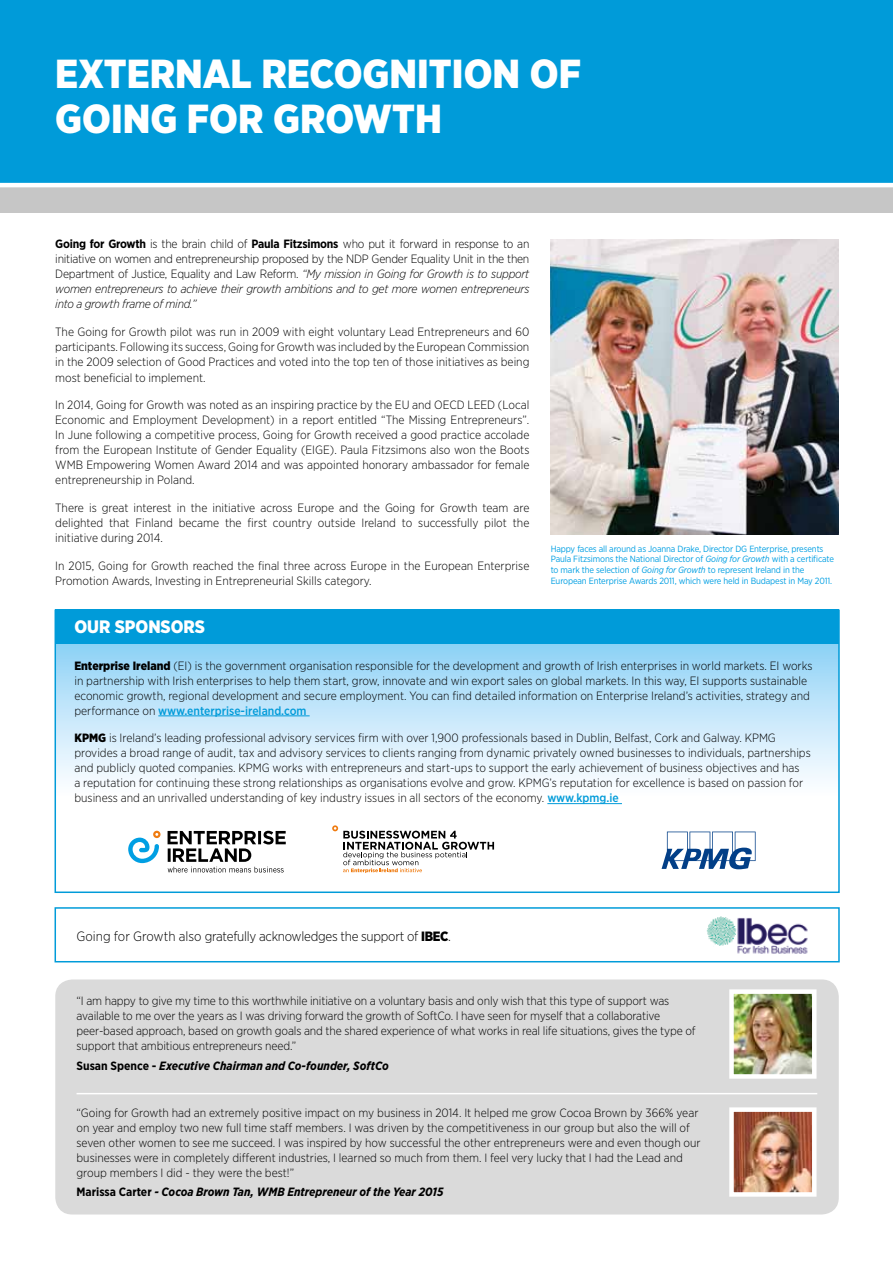
<style>
.page{position:relative;width:893px;height:1263px;background:#fff}
.page>*{position:absolute;margin:0;border:0;box-sizing:border-box;transform-origin:0 0}
.t1{font:900 40.5px "Gotham Narrow";color:#fff}
.t2{font:900 18px "Gotham Narrow";color:#fff}
.t3{font:300 13.5px "Gotham Narrow";letter-spacing:-.02em;color:#000}
.t4{font:300 12px/15px "Gotham Narrow";color:#000}
.t5{font:italic 700 12px "Gotham Narrow";color:#000}
.t6{font:9px/10.8px "Gotham Narrow";letter-spacing:-.015em;color:#009fe3}
.s1{font-weight:700}
.s2{font-style:italic}
.s3{font-weight:900}
.s4{font-weight:500;color:#009bd9}
.s5{font-style:normal}
</style>
<div class="page">
<div style="left:55px;top:979px;width:784px;height:235px;background:#dadada;border-radius:17px"></div>
<img style="left:551px;top:240px;width:288px;height:294px">
<img style="left:734px;top:1112px;width:77px;height:80px">
<div style="left:729px;top:1107px;width:87px;height:90px;border:4px solid #fff"></div>
<img style="left:734px;top:994px;width:77px;height:80px">
<div style="left:729px;top:989px;width:87px;height:90px;border:4px solid #fff"></div>
<div style="left:0;top:0;width:893px;height:213px;background:#009bd9"></div>
<div style="left:0;top:183px;width:893px;height:30px;background:#c6c6c6"></div>
<hr style="left:0;top:183px;width:893px;height:4px;background:#fff">
<svg style="left:58px;top:644px;width:779px;height:136px;background:#c2e6fa"></svg>
<hr style="left:158px;top:715px;width:152px;height:1px;background:#009bd9">
<hr style="left:547px;top:803px;width:75px;height:1px;background:#009bd9">
<svg style="left:168px;top:831px;width:118px;height:41px"></svg>
<svg style="left:128px;top:831px;width:32px;height:32px"></svg>
<svg style="left:332px;top:825px;width:162px;height:48px"></svg>
<svg style="left:662px;top:831px;width:94px;height:38px"></svg>
<div style="left:55px;top:609px;width:784px;height:35px;background:#009bd9"></div>
<div style="left:55px;top:907px;width:785px;height:55px;border:2px solid #009bd9"></div>
<img style="left:706px;top:916px;width:26px;height:30px">
<img style="left:732px;top:918px;width:76px;height:36px">
<hr style="left:77px;top:1093px;width:740px;height:1px;background:#fff">
<h1 class="t1" style="left:55px;top:47px;width:74px">EXTERN</h1>
<h1 class="t1" style="left:203px;top:47px;width:209px">AL RECOGNITION</h1>
<h1 class="t1" style="left:530px;top:47px;width:26px">OF</h1>
<h1 class="t1" style="left:55px;top:92px;width:158px">GOING FOR</h1>
<h1 class="t1" style="left:273px;top:92px;width:56px">GROWTH</h1>
<p class="t4" style="left:55px;top:236px;width:476px;text-align:justify"><span class="s1">Going for Growth</span> is the brain child of <span class="s1">Paula Fitzsimons</span> who put it forward in response to an initiative on women and entrepreneurship proposed by the NDP Gender Equality Unit in the then Department of Justice, Equality and Law Reform. <span class="s2">“My mission in Going for Growth is to support women entrepreneurs to achieve their growth ambitions and to get more women entrepreneurs into a growth frame of mind.”</span></p>
<p class="t4" style="left:55px;top:323px;width:476px;text-align:justify">The Going for Growth pilot was run in 2009 with eight voluntary Lead Entrepreneurs and 60 participants. Following its success, Going for Growth was included by the European Commission in the 2009 selection of Good Practices and voted into the top ten of those initiatives as being</p>
<p class="t4" style="left:55px;top:370px;width:152px">most beneficial to implement.</p>
<p class="t4" style="left:55px;top:397px;width:476px;text-align:justify">In 2014, Going for Growth was noted as an inspiring practice by the EU and OECD LEED (Local Economic and Employment Development) in a report entitled “The M issing Entrepreneurs”.<br>In June following a competitive process, Going for Growth received a good practice accolade from the European Institute of Gender Equality (EIGE). Paula Fitzsimons also won the Boots WM B Empowering Women Award 2014 and was appointed honorary ambassador for female entrepreneurship in Poland.</p>
<p class="t4" style="left:55px;top:500px;width:476px;text-align:justify">There is great interest in the initiative across Europe and the Going for Growth team are delighted that Finland became the first country outside Ireland to successfully pilot the initiative during 2014.</p>
<p class="t4" style="left:55px;top:558px;width:476px">In 2015, Going for Growth reached the final three across Europe in the European Enterprise<br>Promotion Awards, Investing in Entrepreneurial Skills category.</p>
<h2 class="t2" style="left:74px;top:615px;width:13px">OUR</h2>
<h2 class="t2" style="left:115px;top:615px;width:13px">SPONSORS</h2>
<p class="t6" style="left:551px;top:543px;width:285px">Happy faces all around as Joanna Drake, Director DG Enterprise, presents Paula Fitzsimons the National Director of <span class="s2">Going for Growth</span> with a certificate to mark the selection of <span class="s2">Going for Growth</span> to represent Ireland in the European Enterprise Awards 2011, which were held in Budapest in May 2011.</p>
<p class="t4" style="left:74px;top:658px;width:740px"><span class="s3">Enterprise Ireland</span> (EI) is the government organisation responsible for the development and growth of Irish enterprises in world markets. EI works in partnership with Irish enterprises to help them start, grow, innovate and win export sales on global markets. In this way, EI supports sustainable economic growth, regional development and secure employment. You can find detailed information on Enterprise Ireland’s activities, strategy and performance on <span class="s4">www.enterprise-ireland.com</span></p>
<p class="t4" style="left:74px;top:730px;width:738px"><span class="s3">KPMG</span> is Ireland’s leading professional advisory services firm with over 1,900 professionals based in Dublin, Belfast, Cork and Galway. KPM G provides a broad range of audit, tax and advisory services to clients ranging from dynamic privately owned businesses to individuals, partnerships and publicly quoted companies. KPMG works with entrepreneurs and start-ups to support the early achievement of business objectives and has<br>a reputation for continuing these strong relationships as organisations evolve and grow. KPMG’s reputation for excellence is based on passion for business and an unrivalled understanding of key industry issues in all sectors of the economy. <span class="s4">www.kpmg.ie</span></p>
<p class="t3" style="left:77px;top:927px;width:376px">Going for Growth also gratefully acknowledges the support of <span class="s3">IBEC</span>.</p>
<p class="t4" style="left:77px;top:993px;width:621px">“I am happy to give my time to this worthwhile initiative on a voluntary basis and only wish that this type of support was available to me over the years as I was driving forward the growth of SoftCo. I have seen for myself that a collaborative peer-based approach, based on growth goals and the shared experience of what works in real life situations, gives the type of support that ambitious entrepreneurs need.”</p>
<p class="t5" style="left:77px;top:1058px;width:314px"><span class="s5">Susan Spence -</span> Executive Chairman and Co-founder, SoftCo</p>
<p class="t4" style="left:77px;top:1105px;width:626px">“Going for Growth had an extremely positive impact on my business in 2014. It helped me grow Cocoa Brown by 366% year on year and employ two new full time staff members. I was driven by the competitiveness in our group but also the will of seven other women to see me succeed. I was inspired by how successful the other entrepreneurs were and even though our businesses were in completely different industries, I learned so much from them. I feel very lucky that I had the Lead and group members I did - they were the best!”</p>
<p class="t5" style="left:77px;top:1184px;width:369px"><span class="s5">Marissa Carter</span> - Cocoa Brown Tan, WMB Entrepreneur of the Year 2015</p>
</div>
